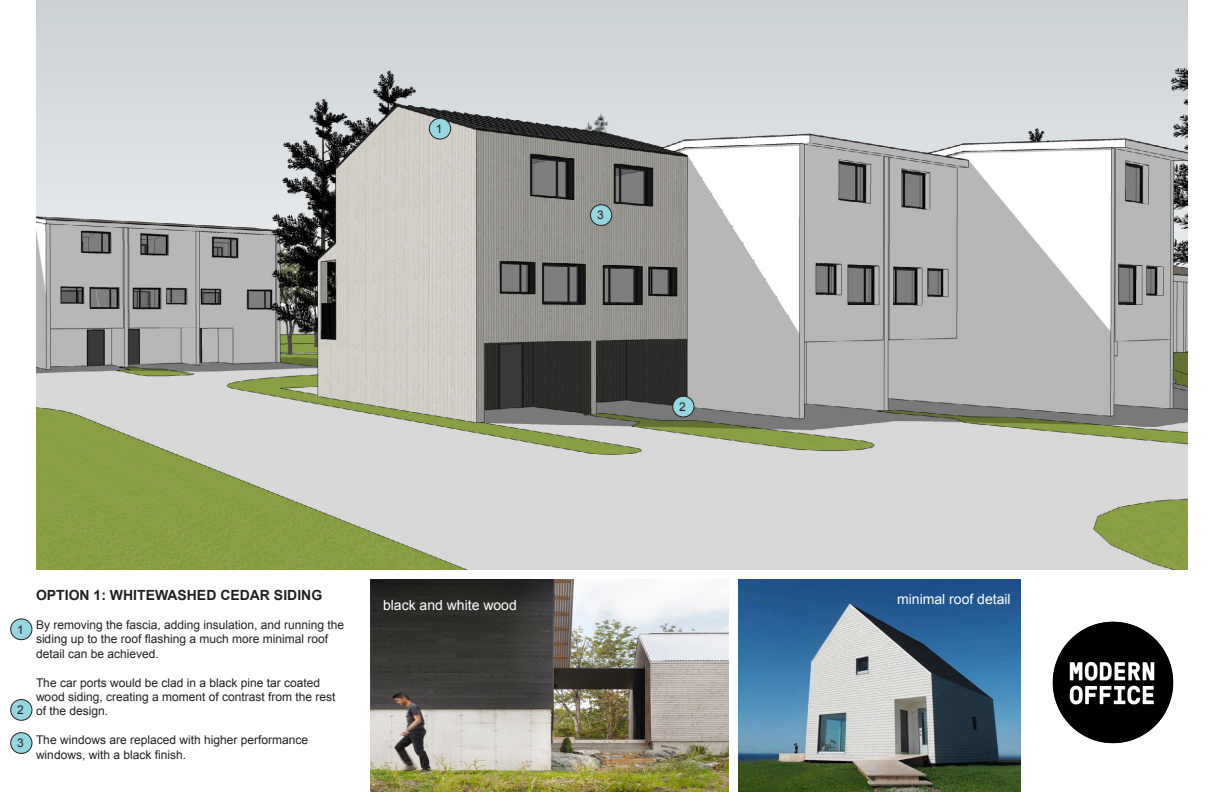
<style>
.page{position:relative;width:1224px;height:792px;background:#fff}
.page>*{position:absolute;margin:0;border:0;box-sizing:border-box;transform-origin:0 0}
.t1{font:14px "Arial";color:#fff}
.t2{font:700 14px "Arial";color:#231f20}
.t3{font:12px/14.4px "Arial";color:#231f20}
</style>
<div class="page">
<img style="left:36px;top:0;width:1152px;height:570px">
<img style="left:370px;top:579px;width:359px;height:213px">
<img style="left:739px;top:579px;width:282px;height:213px">
<div style="left:11px;top:619px;width:21px;height:21px;background:#95d7e1;border-radius:50%"></div>
<div style="left:10px;top:619px;width:22px;height:21px;border:1px solid #231f20;border-radius:50%"></div>
<div style="left:11px;top:700px;width:21px;height:20px;background:#95d7e1;border-radius:50%"></div>
<div style="left:10px;top:699px;width:22px;height:22px;border:1px solid #231f20;border-radius:50%"></div>
<div style="left:11px;top:733px;width:21px;height:20px;background:#95d7e1;border-radius:50%"></div>
<div style="left:10px;top:732px;width:22px;height:22px;border:1px solid #231f20;border-radius:50%"></div>
<img style="left:1052px;top:621px;width:122px;height:123px">
<div style="left:429px;top:118px;width:22px;height:21px;background:#95d7e1;border-radius:50%"></div>
<div style="left:429px;top:118px;width:22px;height:21px;border:1px solid #231f20;border-radius:50%"></div>
<div style="left:673px;top:396px;width:21px;height:21px;background:#95d7e1;border-radius:50%"></div>
<div style="left:672px;top:396px;width:22px;height:21px;border:1px solid #231f20;border-radius:50%"></div>
<div style="left:590px;top:205px;width:22px;height:20px;background:#95d7e1;border-radius:50%"></div>
<div style="left:590px;top:204px;width:22px;height:22px;border:1px solid #231f20;border-radius:50%"></div>
<p class="t3" style="left:436px;top:122px;width:8px">1</p>
<p class="t3" style="left:17px;top:622px;width:8px">1</p>
<p class="t3" style="left:17px;top:703px;width:8px">2</p>
<p class="t3" style="left:17px;top:736px;width:8px">3</p>
<p class="t2" style="left:36px;top:586px;width:288px">OPTION 1: WHITEWASHED CEDAR SIDING</p>
<p class="t3" style="left:36px;top:618px;width:310px">By removing the fascia, adding insulation, and running the siding up to the roof flashing a much more minimal roof detail can be achieved.</p>
<p class="t3" style="left:36px;top:675px;width:301px">The car ports would be clad in a black pine tar coated wood siding, creating a moment of contrast from the rest of the design.</p>
<p class="t3" style="left:36px;top:733px;width:274px">The windows are replaced with higher performance windows, with a black finish.</p>
<p class="t1" style="left:383px;top:596px;width:135px">black and white wood</p>
<p class="t3" style="left:597px;top:208px;width:8px">3</p>
<p class="t3" style="left:679px;top:400px;width:8px">2</p>
<p class="t1" style="left:897px;top:590px;width:115px">minimal roof detail</p>
</div>
